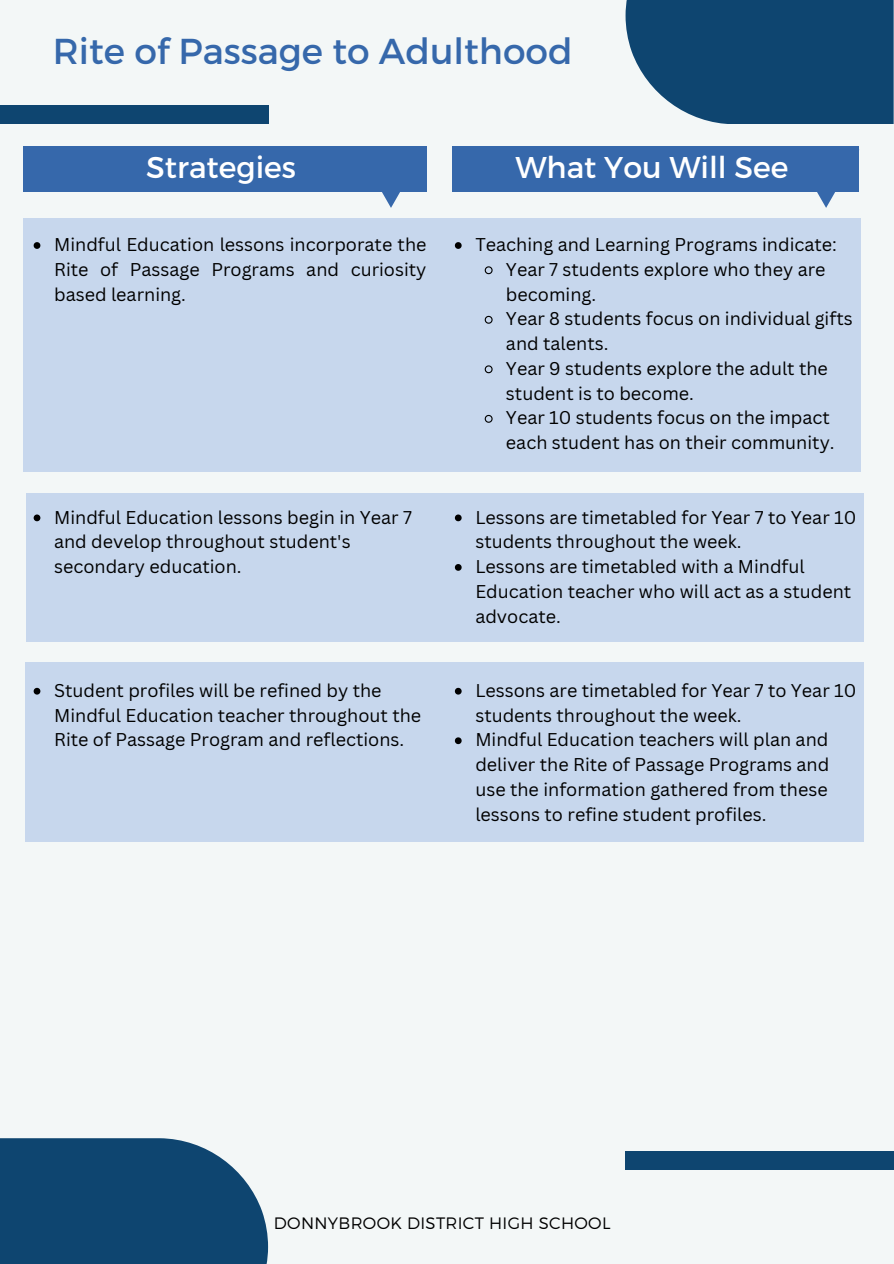
<style>
.page{position:relative;width:894px;height:1264px;background:#fff}
.page>*{position:absolute;margin:0;border:0;box-sizing:border-box;transform-origin:0 0}
.t1{font:36px "Montserrat";color:#3668ab}
.t2{font:30px "Montserrat";color:#fff}
.t3{font:18px/24.8px "Canva Sans";color:#000}
.t4{font:300 16.5px "Montserrat";letter-spacing:.02em;color:#000}
</style>
<div class="page">
<div style="left:0;top:0;width:893px;height:1263px;background:#f3f7f7"></div>
<div style="left:0;top:106px;width:268px;height:18px;background:#0e4570"></div>
<div style="left:625px;top:0;width:268px;height:124px;background:#0e4570"></div>
<div style="left:23px;top:146px;width:403px;height:46px;background:#3668ab"></div>
<svg style="left:382px;top:192px;width:18px;height:16px"></svg>
<div style="left:452px;top:146px;width:407px;height:46px;background:#3668ab"></div>
<svg style="left:817px;top:192px;width:18px;height:16px"></svg>
<div style="left:23px;top:219px;width:837px;height:253px;background:#c7d7ed"></div>
<div style="left:26px;top:493px;width:837px;height:148px;background:#c7d7ed"></div>
<div style="left:0;top:1138px;width:268px;height:125px;background:#0e4570"></div>
<div style="left:26px;top:662px;width:837px;height:180px;background:#c7d7ed"></div>
<svg style="left:34px;top:242px;width:6px;height:7px"></svg>
<svg style="left:34px;top:514px;width:6px;height:7px"></svg>
<svg style="left:34px;top:688px;width:6px;height:6px"></svg>
<svg style="left:455px;top:242px;width:6px;height:7px"></svg>
<svg style="left:484px;top:266px;width:9px;height:9px"></svg>
<svg style="left:484px;top:315px;width:9px;height:9px"></svg>
<svg style="left:484px;top:365px;width:9px;height:9px"></svg>
<svg style="left:484px;top:414px;width:9px;height:9px"></svg>
<svg style="left:455px;top:514px;width:6px;height:7px"></svg>
<svg style="left:455px;top:564px;width:6px;height:7px"></svg>
<svg style="left:455px;top:688px;width:6px;height:6px"></svg>
<svg style="left:455px;top:737px;width:6px;height:7px"></svg>
<div style="left:625px;top:1150px;width:268px;height:19px;background:#0e4570"></div>
<h1 class="t1" style="left:53px;top:28px;width:521px">Rite of Passage to Adulthood</h1>
<h2 class="t2" style="left:146px;top:148px;width:151px">Strategies</h2>
<h2 class="t2" style="left:515px;top:148px;width:274px">What You Will See</h2>
<p class="t3" style="left:54px;top:232px;width:374px;text-align:justify">Mindful Education lessons incorporate the Rite of Passage Programs and curiosity based learning.</p>
<p class="t3" style="left:475px;top:232px;width:363px">Teaching and Learning Programs indicate:</p>
<p class="t3" style="left:506px;top:256px;width:321px">Year 7 students explore who they are becoming.</p>
<p class="t3" style="left:506px;top:306px;width:348px">Year 8 students focus on individual gifts and talents.</p>
<p class="t3" style="left:506px;top:355px;width:323px">Year 9 students explore the adult the student is to become.</p>
<p class="t3" style="left:506px;top:405px;width:330px">Year 10 students focus on the impact each student has on their community.</p>
<p class="t3" style="left:54px;top:504px;width:359px">Mindful Education lessons begin in Year 7 and develop throughout student's secondary education.</p>
<p class="t3" style="left:475px;top:504px;width:382px">Lessons are timetabled for Year 7 to Year 10 students throughout the week.</p>
<p class="t3" style="left:475px;top:553px;width:377px">Lessons are timetabled with a Mindful<br>Education teacher who will act as a student advocate.</p>
<p class="t3" style="left:54px;top:677px;width:368px">Student profiles will be refined by the<br>Mindful Education teacher throughout the<br>Rite of Passage Program and reflections.</p>
<p class="t3" style="left:475px;top:677px;width:382px">Lessons are timetabled for Year 7 to Year 10 students throughout the week.</p>
<p class="t3" style="left:475px;top:727px;width:355px;text-align:justify">Mindful Education teachers will plan and deliver the Rite of Passage Programs and use the information gathered from these lessons to refine student profiles.</p>
<h3 class="t4" style="left:274px;top:1211px;width:338px">DONNYBROOK DISTRICT HIGH SCHOOL</h3>
</div>
